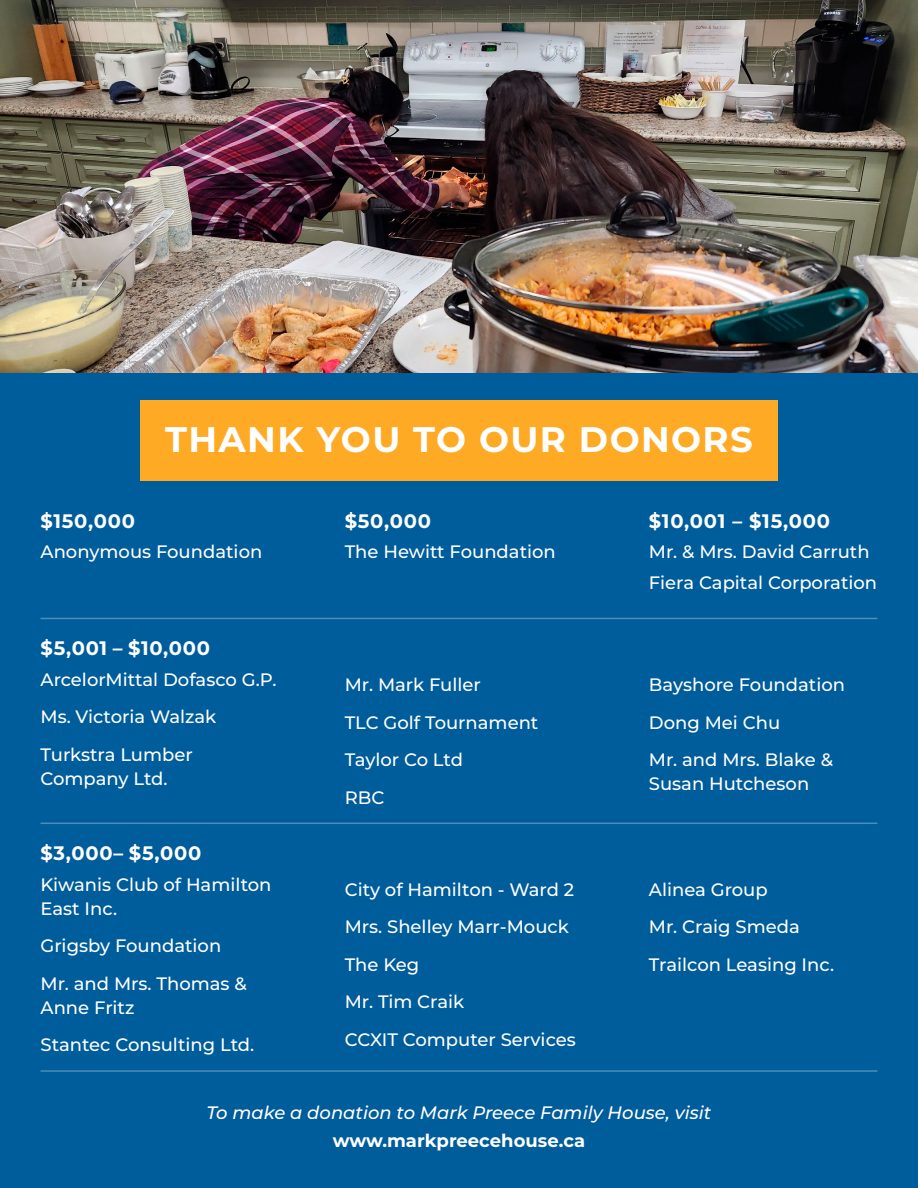
<style>
.page{position:relative;width:918px;height:1188px;background:#005d9c}
.page>*{position:absolute;margin:0;border:0;box-sizing:border-box;transform-origin:0 0}
.t1{font:700 35.55px "Montserrat";letter-spacing:.04em;color:#fff}
.t2{font:700 19.5px "Montserrat";letter-spacing:.04em;color:#fff}
.t3{font:500 18px/37.5px "Montserrat";color:#fff}
.t4{font:italic 500 18px "Montserrat";color:#fff}
.t5{font:700 18px "Montserrat";color:#fff}
</style>
<div class="page">
<img style="left:0;top:0;width:918px;height:373px">
<div style="left:140px;top:400px;width:638px;height:81px;background:#ffaa25"></div>
<hr style="left:40px;top:618px;width:838px;height:1px;background:#fff">
<hr style="left:40px;top:823px;width:838px;height:1px;background:#fff">
<hr style="left:40px;top:1070px;width:838px;height:2px;background:#fff">
<h1 class="t1" style="left:165px;top:414px;width:589px">THANK YOU TO OUR DONORS</h1>
<p class="t2" style="left:40px;top:507px;width:96px">$150,000</p>
<p class="t3" style="left:40px;top:533px;width:223px">Anonymous Foundation</p>
<p class="t2" style="left:40px;top:634px;width:171px">$5,001 – $10,000</p>
<p class="t3" style="left:40px;top:660px;width:238px">ArcelorMittal Dofasco G.P.<br>Ms. Victoria Walzak<br>Turkstra Lumber</p>
<p class="t3" style="left:40px;top:759px;width:129px">Company Ltd.</p>
<p class="t2" style="left:40px;top:839px;width:162px">$3,000– $5,000</p>
<p class="t3" style="left:40px;top:872px;width:233px;line-height:24px">Kiwanis Club of Hamilton<br>East Inc.</p>
<p class="t3" style="left:40px;top:926px;width:208px">Grigsby Foundation<br>Mr. and Mrs. Thomas &amp;</p>
<p class="t3" style="left:40px;top:988px;width:215px">Anne Fritz<br>Stantec Consulting Ltd.</p>
<p class="t2" style="left:345px;top:507px;width:88px">$50,000</p>
<p class="t3" style="left:345px;top:533px;width:213px">The Hewitt Foundation</p>
<p class="t2" style="left:649px;top:507px;width:183px">$10,001 – $15,000</p>
<p class="t3" style="left:649px;top:536px;width:230px;line-height:30.8px">Mr. &amp; Mrs. David Carruth<br>Fiera Capital Corporation</p>
<p class="t3" style="left:345px;top:665px;width:195px">Mr. Mark Fuller<br>TLC Golf Tournament<br>Taylor Co Ltd<br>RBC</p>
<p class="t3" style="left:649px;top:665px;width:198px">Bayshore Foundation<br>Dong Mei Chu<br>Mr. and Mrs. Blake &amp;</p>
<p class="t3" style="left:649px;top:764px;width:162px">Susan Hutcheson</p>
<p class="t3" style="left:345px;top:870px;width:233px">City of Hamilton - Ward 2<br>Mrs. Shelley Marr-Mouck<br>The Keg<br>Mr. Tim Craik<br>CCXIT Computer Services</p>
<p class="t3" style="left:649px;top:870px;width:187px">Alinea Group<br>Mr. Craig Smeda<br>Trailcon Leasing Inc.</p>
<p class="t4" style="left:207px;top:1100px;width:506px">To make a donation to Mark Preece Family House, visit</p>
<p class="t5" style="left:333px;top:1128px;width:254px">www.markpreecehouse.ca</p>
</div>
